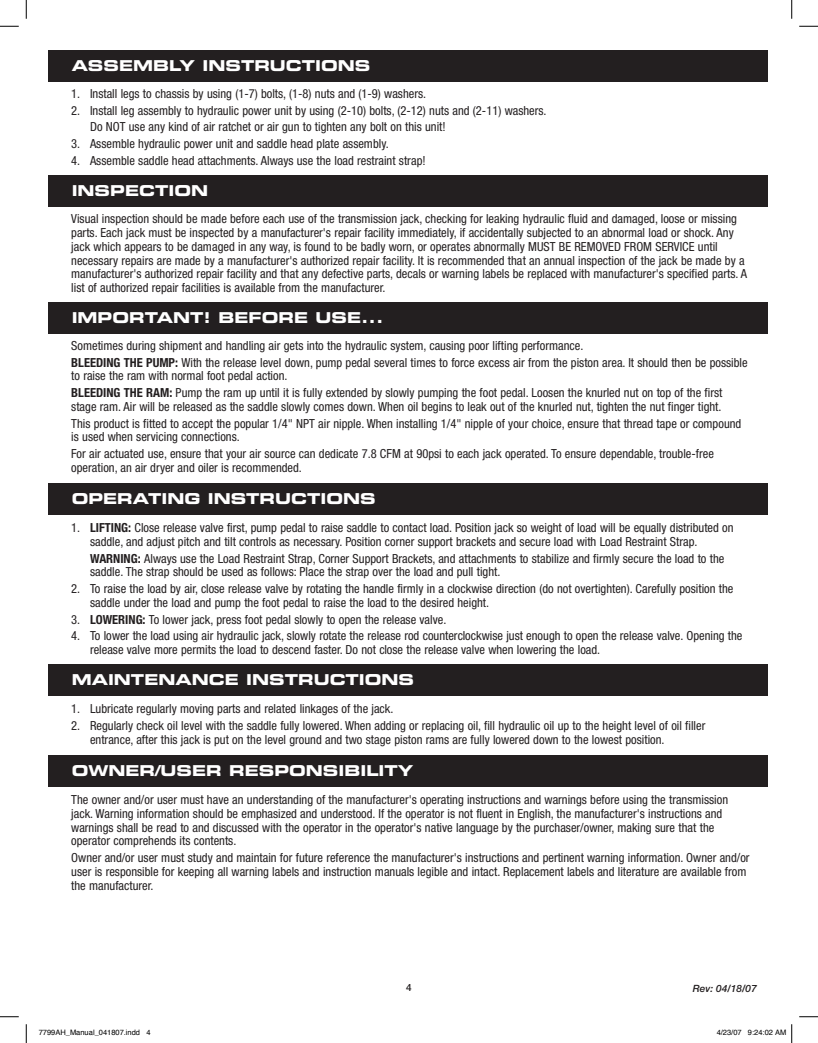
<style>
.page{position:relative;width:818px;height:1043px;background:#fff}
.page>*{position:absolute;margin:0;border:0;box-sizing:border-box;transform-origin:0 0}
.t1{font:15px "Eurostile LT Std Bold Ex 2";color:#fff}
.t2{font:condensed 12.5px/13.8px "Helvetica Neue LT Std";color:#231f20}
.t3{font:italic 500 10px "Helvetica Neue LT Std";color:#231f20}
.t4{font:7.5px "Helvetica";color:#000}
.s1{font-weight:700}
</style>
<div class="page">
<div style="left:49px;top:50px;width:719px;height:32px;background:#231f20"></div>
<div style="left:49px;top:175px;width:719px;height:32px;background:#231f20"></div>
<div style="left:49px;top:302px;width:719px;height:31px;background:#231f20"></div>
<div style="left:49px;top:483px;width:719px;height:31px;background:#231f20"></div>
<div style="left:49px;top:663px;width:719px;height:32px;background:#231f20"></div>
<div style="left:49px;top:755px;width:719px;height:31px;background:#231f20"></div>
<svg style="left:0;top:25px;width:19px;height:2px"></svg>
<svg style="left:799px;top:25px;width:19px;height:2px"></svg>
<svg style="left:0;top:1016px;width:19px;height:1px"></svg>
<svg style="left:799px;top:1016px;width:19px;height:1px"></svg>
<svg style="left:25px;top:0;width:2px;height:19px"></svg>
<svg style="left:25px;top:1024px;width:2px;height:18px"></svg>
<svg style="left:791px;top:0;width:1px;height:19px"></svg>
<svg style="left:791px;top:1024px;width:1px;height:18px"></svg>
<p class="t1" style="left:72px;top:55px;width:300px">ASSEMBLY INSTRUCTIONS</p>
<p class="t2" style="left:71px;top:87px;width:356px">1. Install legs to chassis by using (1-7) bolts, (1-8) nuts and (1-9) washers.</p>
<p class="t2" style="left:90px;top:102px;width:458px;line-height:16.8px;text-indent:-19px">2. Install leg assembly to hydraulic power unit by using (2-10) bolts, (2-12) nuts and (2-11) washers.<br>Do NOT use any kind of air ratchet or air gun to tighten any bolt on this unit!</p>
<p class="t2" style="left:71px;top:137px;width:319px">3. Assemble hydraulic power unit and saddle head plate assembly.</p>
<p class="t2" style="left:71px;top:154px;width:356px">4. Assemble saddle head attachments. Always use the load restraint strap!</p>
<p class="t1" style="left:72px;top:180px;width:138px">INSPECTION</p>
<p class="t2" style="left:71px;top:212px;width:677px">Visual inspection should be made before each use of the transmission jack, checking for leaking hydraulic fluid and damaged, loose or missing parts. Each jack must be inspected by a manufacturer's repair facility immediately, if accidentally subjected to an abnormal load or shock. Any jack which appears to be damaged in any way, is found to be badly worn, or operates abnormally MUST BE REMOVED FROM SERVICE until necessary repairs are made by a manufacturer's authorized repair facility. It is recommended that an annual inspection of the jack be made by a manufacturer's authorized repair facility and that any defective parts, decals or warning labels be replaced with manufacturer's specified parts. A list of authorized repair facilities is available from the manufacturer.</p>
<p class="t1" style="left:72px;top:307px;width:16px">IMPORTANT</p>
<p class="t1" style="left:204px;top:307px;width:31px">! BEFORE</p>
<p class="t1" style="left:315px;top:307px;width:16px">USE</p>
<p class="t1" style="left:361px;top:307px;width:24px">...</p>
<p class="t2" style="left:71px;top:337px;width:677px;line-height:16.8px">Sometimes during shipment and handling air gets into the hydraulic system, causing poor lifting performance.<br><span class="s1">BLEEDING THE PUMP:</span> With the release level down, pump pedal several times to force excess air from the piston area. It should then be possible</p>
<p class="t2" style="left:71px;top:367px;width:652px;line-height:16.8px">to raise the ram with normal foot pedal action.<br><span class="s1">BLEEDING THE RAM:</span> Pump the ram up until it is fully extended by slowly pumping the foot pedal. Loosen the knurled nut on top of the first</p>
<p class="t2" style="left:71px;top:398px;width:671px;line-height:16.8px">stage ram. Air will be released as the saddle slowly comes down. When oil begins to leak out of the knurled nut, tighten the nut finger tight.<br>This product is fitted to accept the popular 1/4" NPT air nipple. When installing 1/4" nipple of your choice, ensure that thread tape or compound</p>
<p class="t2" style="left:71px;top:428px;width:644px;line-height:16.8px">is used when servicing connections.<br>For air actuated use, ensure that your air source can dedicate 7.8 CFM at 90psi to each jack operated. To ensure dependable, trouble-free</p>
<p class="t2" style="left:71px;top:460px;width:232px">operation, an air dryer and oiler is recommended.</p>
<p class="t1" style="left:72px;top:488px;width:16px">OPERATING</p>
<p class="t1" style="left:208px;top:488px;width:15px">INSTRUCTIONS</p>
<p class="t2" style="left:90px;top:521px;width:645px;text-indent:-19px">1. <span class="s1">LIFTING:</span> Close release valve first, pump pedal to raise saddle to contact load. Position jack so weight of load will be equally distributed on saddle, and adjust pitch and tilt controls as necessary. Position corner support brackets and secure load with Load Restraint Strap.</p>
<p class="t2" style="left:90px;top:551px;width:635px"><span class="s1">WARNING:</span> Always use the Load Restraint Strap, Corner Support Brackets, and attachments to stabilize and firmly secure the load to the saddle. The strap should be used as follows: Place the strap over the load and pull tight.</p>
<p class="t2" style="left:90px;top:582px;width:645px;text-indent:-19px">2. To raise the load by air, close release valve by rotating the handle firmly in a clockwise direction (do not overtighten). Carefully position the saddle under the load and pump the foot pedal to raise the load to the desired height.</p>
<p class="t2" style="left:71px;top:612px;width:376px">3. <span class="s1">LOWERING:</span> To lower jack, press foot pedal slowly to open the release valve.</p>
<p class="t2" style="left:90px;top:629px;width:654px;text-indent:-19px">4. To lower the load using air hydraulic jack, slowly rotate the release rod counterclockwise just enough to open the release valve. Opening the release valve more permits the load to descend faster. Do not close the release valve when lowering the load.</p>
<p class="t1" style="left:72px;top:669px;width:190px">MAINTENANCE INSTRUCTIONS</p>
<p class="t2" style="left:71px;top:701px;width:324px">1. Lubricate regularly moving parts and related linkages of the jack.</p>
<p class="t2" style="left:90px;top:718px;width:617px;text-indent:-19px">2. Regularly check oil level with the saddle fully lowered. When adding or replacing oil, fill hydraulic oil up to the height level of oil filler entrance, after this jack is put on the level ground and two stage piston rams are fully lowered down to the lowest position.</p>
<p class="t1" style="left:72px;top:760px;width:343px">OWNER/USER RESPONSIBILITY</p>
<p class="t2" style="left:71px;top:792px;width:658px">The owner and/or user must have an understanding of the manufacturer's operating instructions and warnings before using the transmission jack. Warning information should be emphasized and understood. If the operator is not fluent in English, the manufacturer's instructions and warnings shall be read to and discussed with the operator in the operator's native language by the purchaser/owner, making sure that the operator comprehends its contents.</p>
<p class="t2" style="left:71px;top:850px;width:679px">Owner and/or user must study and maintain for future reference the manufacturer's instructions and pertinent warning information. Owner and/or user is responsible for keeping all warning labels and instruction manuals legible and intact. Replacement labels and literature are available from the manufacturer.</p>
<p class="t3" style="left:692px;top:982px;width:65px">Rev: 04/18/07</p>
<p class="t4" style="left:39px;top:1026px;width:113px">7799AH_Manual_041807.indd 4</p>
<p class="t4" style="left:716px;top:1026px;width:71px">4/23/07 9:24:02 AM</p>
</div>
